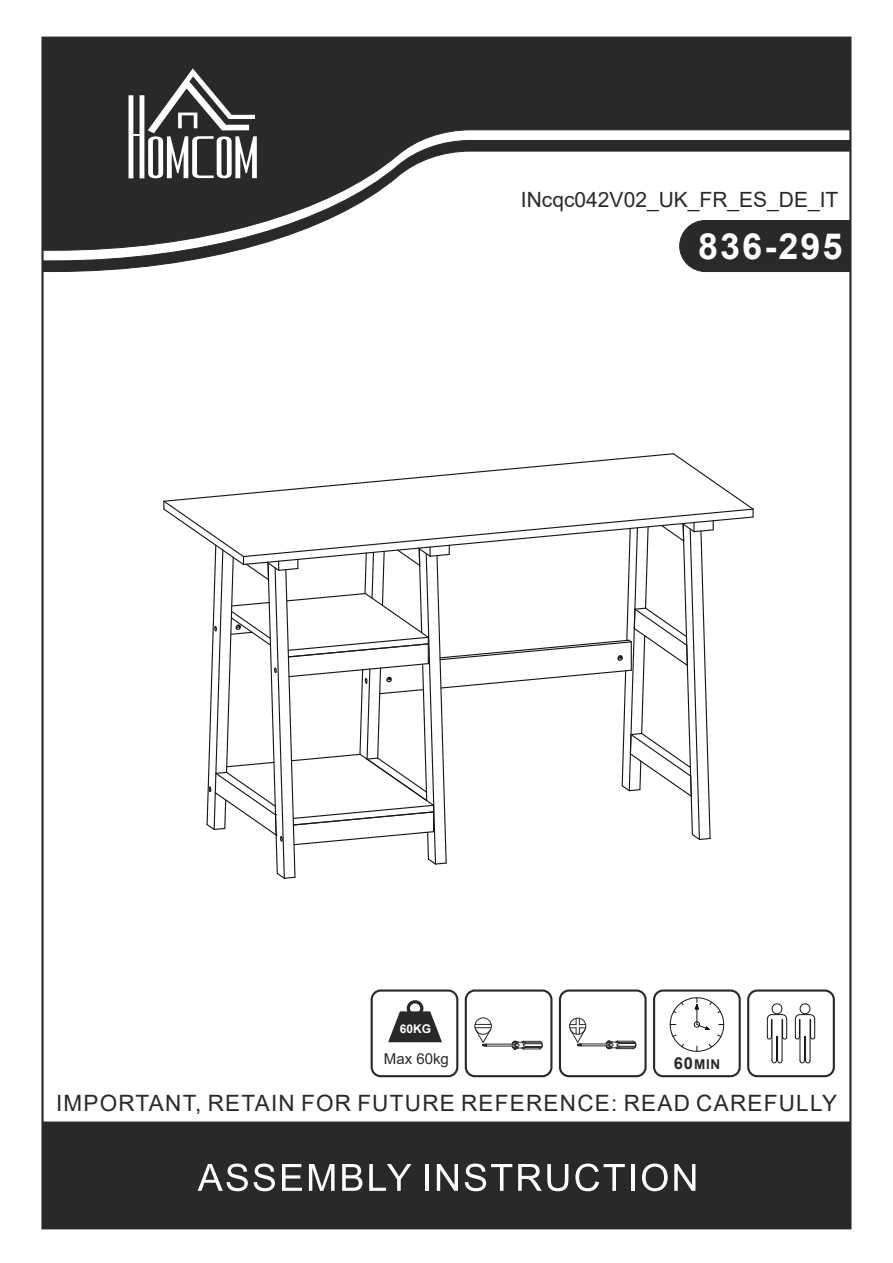
<style>
.page{position:relative;width:893px;height:1263px;background:#fff}
.page>*{position:absolute;margin:0;border:0;box-sizing:border-box;transform-origin:0 0}
.t1{font:700 36px "Arial";letter-spacing:.055em;color:#fff}
.t2{font:22.5px "Arial";letter-spacing:.055em;color:#2b2829}
.t3{font:21px "Arial";color:#2b2829}
.t4{font:15px "Arial";color:#2b2829}
.t5{font:700 13.5px "Arial";color:#2b2829}
.t6{font:700 12px "Arial";color:#fff}
.s1{font-size:16.5px}
</style>
<div class="page">
<div style="left:42px;top:37px;width:809px;height:103px;background:#2b2829"></div>
<svg style="left:42px;top:140px;width:809px;height:132px"></svg>
<svg style="left:129px;top:68px;width:128px;height:110px"></svg>
<div style="left:747px;top:989px;width:88px;height:88px;border:2px solid #2b2829;border-radius:9px"></div>
<svg style="left:794px;top:1003px;width:22px;height:61px"></svg>
<svg style="left:766px;top:1003px;width:22px;height:61px"></svg>
<div style="left:42px;top:1122px;width:809px;height:106px;background:#2b2829"></div>
<svg style="left:198px;top:1163px;width:50px;height:28px"></svg>
<svg style="left:254px;top:1163px;width:21px;height:28px"></svg>
<svg style="left:282px;top:1164px;width:20px;height:27px"></svg>
<svg style="left:309px;top:1164px;width:26px;height:27px"></svg>
<svg style="left:342px;top:1164px;width:20px;height:27px"></svg>
<svg style="left:369px;top:1164px;width:42px;height:27px"></svg>
<hr style="left:425px;top:1164px;width:3px;height:27px;background:#fff">
<svg style="left:437px;top:1164px;width:21px;height:27px"></svg>
<svg style="left:465px;top:1163px;width:47px;height:28px"></svg>
<svg style="left:518px;top:1164px;width:50px;height:27px"></svg>
<svg style="left:575px;top:1163px;width:50px;height:28px"></svg>
<hr style="left:631px;top:1164px;width:4px;height:27px;background:#fff">
<svg style="left:642px;top:1163px;width:26px;height:28px"></svg>
<svg style="left:674px;top:1164px;width:21px;height:27px"></svg>
<svg style="left:163px;top:453px;width:591px;height:426px"></svg>
<svg style="left:669px;top:997px;width:55px;height:55px"></svg>
<div style="left:653px;top:989px;width:88px;height:88px;border:2px solid #2b2829;border-radius:9px"></div>
<svg style="left:511px;top:1040px;width:32px;height:10px"></svg>
<hr style="left:484px;top:1046px;width:30px;height:1px;background:#2b2829">
<hr style="left:484px;top:1044px;width:30px;height:1px;background:#2b2829">
<svg style="left:476px;top:1024px;width:16px;height:23px"></svg>
<div style="left:474px;top:1017px;width:18px;height:18px;border:1px solid #2b2829;border-radius:50%"></div>
<div style="left:465px;top:989px;width:87px;height:88px;border:2px solid #2b2829;border-radius:9px"></div>
<div style="left:559px;top:989px;width:88px;height:88px;border:2px solid #2b2829;border-radius:9px"></div>
<svg style="left:569px;top:1018px;width:68px;height:31px"></svg>
<div style="left:569px;top:1018px;width:17px;height:17px;border:1px solid #2b2829;border-radius:50%"></div>
<svg style="left:388px;top:1011px;width:54px;height:31px"></svg>
<div style="left:407px;top:1000px;width:16px;height:16px;border:3px solid #2b2829;border-radius:50%"></div>
<div style="left:371px;top:989px;width:87px;height:88px;border:2px solid #2b2829;border-radius:9px"></div>
<p class="t3" style="left:521px;top:191px;width:319px">INcqc042V02_UK_FR_ES_DE_IT</p>
<h1 class="t1" style="left:698px;top:226px;width:146px">836-295</h1>
<p class="t6" style="left:400px;top:1021px;width:33px">60KG</p>
<p class="t4" style="left:384px;top:1052px;width:67px">Max 60kg</p>
<p class="t5" style="left:674px;top:1056px;width:48px"><span class="s1">60</span>MIN</p>
<p class="t2" style="left:56px;top:1094px;width:783px">IMPORTANT, RETAIN FOR FUTURE REFERENCE: READ CAREFULLY</p>
</div>
